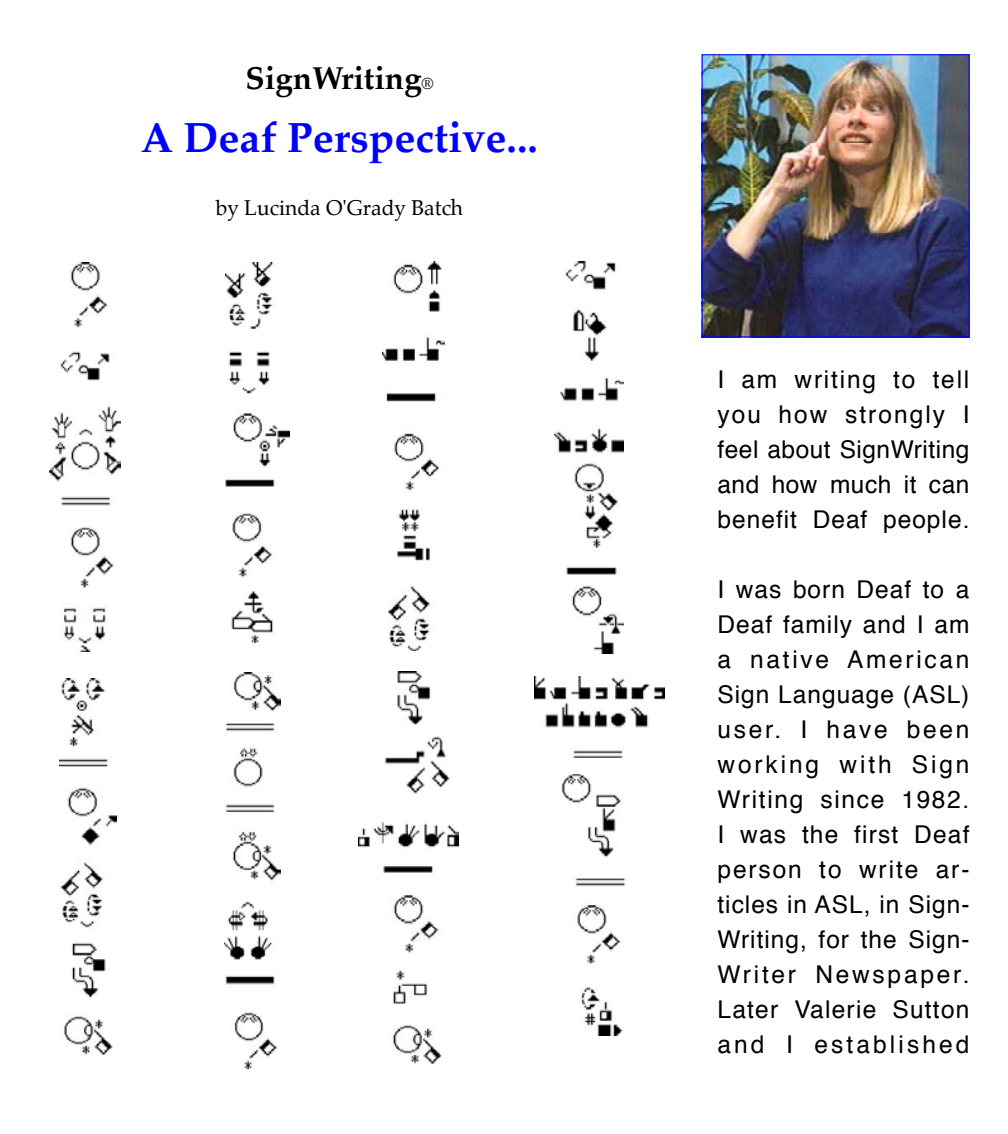
<style>
.page{position:relative;width:1008px;height:1134px;background:#fff}
.page>*{position:absolute;margin:0;border:0;box-sizing:border-box;transform-origin:0 0}
.t1{font:700 42px "Palatino";color:#00f}
.t2{font:700 31.5px "Palatino";color:#000}
.t3{font:24.5px/35px "Helvetica";letter-spacing:.04em;color:#000;text-align:justify}
.t4{font:21px "Palatino";color:#000}
.s1{font-weight:400;font-size:15.75px}
</style>
<div class="page">
<img style="left:701px;top:54px;width:267px;height:283px">
<div style="left:702px;top:54px;width:268px;height:283px;border:1px solid #00f"></div>
<img style="left:49px;top:262px;width:71px;height:390px">
<img style="left:60px;top:678px;width:56px;height:377px">
<img style="left:226px;top:262px;width:64px;height:380px">
<img style="left:224px;top:673px;width:57px;height:396px">
<img style="left:382px;top:262px;width:62px;height:389px">
<img style="left:359px;top:671px;width:99px;height:393px">
<img style="left:555px;top:262px;width:68px;height:391px">
<img style="left:535px;top:676px;width:130px;height:360px">
<p class="t2" style="left:246px;top:51px;width:189px">SignWriting<span class="s1">®</span></p>
<h1 class="t1" style="left:141px;top:102px;width:399px">A Deaf Perspective...</h1>
<p class="t4" style="left:216px;top:190px;width:249px">by Lucinda O'Grady Batch</p>
<p class="t3" style="left:718px;top:361px;width:254px">I am writing to tell you how strongly I feel about SignWriting and how much it can benefit Deaf people.</p>
<p class="t3" style="left:718px;top:571px;width:254px">I was born Deaf to a Deaf family and I am a native American Sign Language (ASL) user. I have been working with Sign Writing since 1982.<br>I was the first Deaf person to write ar&shy;ticles in ASL, in Sign-Writing, for the Sign-Writer Newspaper.<br>Later Valerie Sutton and I established</p>
</div>
